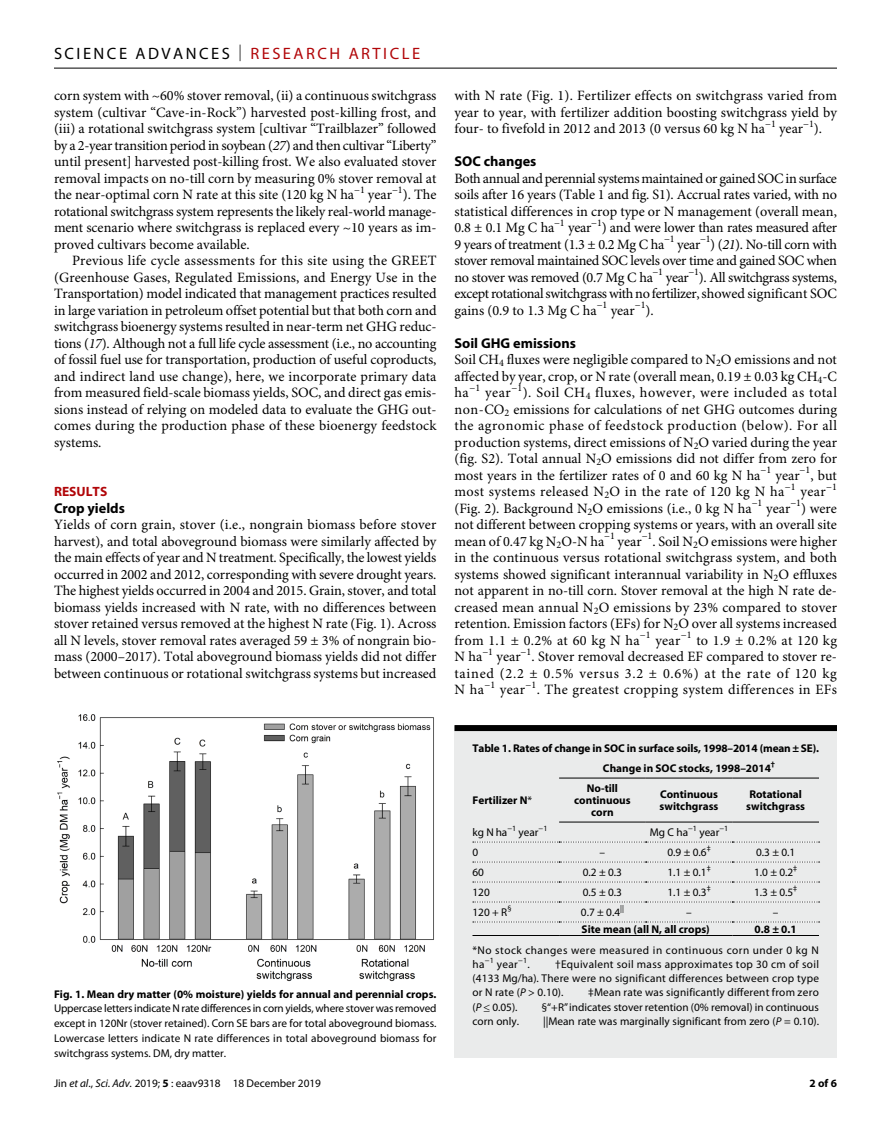
<style>
.page{position:relative;width:891px;height:1134px;background:#fff}
.page>*{position:absolute;margin:0;border:0;box-sizing:border-box;transform-origin:0 0}
.t1{font:16.5px "Myriad Pro";letter-spacing:.15em;color:#000}
.t2{font:14.25px/16.5px "Minion Pro";color:#000;text-align:justify}
.t3{font:700 14.25px "Myriad Pro";color:#000}
.t4{font:700 13.5px "Myriad Pro";color:#b10508}
.t5{font:11.25px/15px "Myriad Pro";color:#000;text-align:justify}
.t6{font:700 11.25px/12px "Myriad Pro";color:#000}
.t7{font:11.25px/14.2px "Myriad Pro";letter-spacing:.04em;color:#000}
.s1{font-weight:300}
.s2{color:#b10508}
.s3{font-style:italic}
.s4{font-weight:700}
.s5{font-weight:400}
</style>
<div class="page">
<hr style="left:54px;top:68px;width:783px;height:1px;background:#000">
<img style="left:57px;top:714px;width:377px;height:267px">
<div style="left:454px;top:726px;width:383px;height:332px;background:#eaebeb"></div>
<div style="left:454px;top:725px;width:383px;height:6px;background:#000"></div>
<hr style="left:559px;top:778px;width:87px;height:1px;background:#000">
<hr style="left:646px;top:778px;width:86px;height:1px;background:#000">
<hr style="left:732px;top:778px;width:87px;height:1px;background:#000">
<hr style="left:559px;top:822px;width:87px;height:1px;background:#000">
<hr style="left:646px;top:822px;width:86px;height:1px;background:#000">
<hr style="left:732px;top:822px;width:87px;height:1px;background:#000">
<svg style="left:473px;top:842px;width:347px;height:1px"></svg>
<svg style="left:473px;top:862px;width:347px;height:1px"></svg>
<svg style="left:473px;top:882px;width:347px;height:1px"></svg>
<svg style="left:473px;top:902px;width:347px;height:1px"></svg>
<svg style="left:473px;top:922px;width:347px;height:1px"></svg>
<hr style="left:472px;top:935px;width:87px;height:1px;background:#000">
<hr style="left:559px;top:935px;width:87px;height:1px;background:#000">
<hr style="left:646px;top:935px;width:86px;height:1px;background:#000">
<hr style="left:732px;top:935px;width:87px;height:1px;background:#000">
<p class="t1" style="left:54px;top:40px;width:368px">SCIENCE ADVANCES <span class="s1">|</span> <span class="s2">RESEARCH ARTICLE</span></p>
<p class="t2" style="left:54px;top:89px;width:384px">corn system with ~60% stover removal, (ii) a continuous switchgrass system (cultivar “Cave-in-Rock”) harvested post-killing frost, and (iii) a rotational switchgrass system [cultivar “Trailblazer” followed by a 2-year transition period in soybean (<span class="s3">27</span>) and then cultivar “Liberty” until present] harvested post-killing frost. We also evaluated stover removal impacts on no-till corn by measuring 0% stover removal at the near-optimal corn N rate at this site (120 kg N ha<sup>−1</sup> year<sup>−1</sup>). The rotational switchgrass system represents the likely real-world manage&shy;ment scenario where switchgrass is replaced every ~10 years as im&shy;proved cultivars become available.</p>
<p class="t2" style="left:54px;top:254px;width:384px;text-indent:18px">Previous life cycle assessments for this site using the GREET (Greenhouse Gases, Regulated Emissions, and Energy Use in the Transportation) model indicated that management practices resulted in large variation in petroleum offset potential but that both corn and switchgrass bioenergy systems resulted in near-term net GHG reduc&shy;tions (<span class="s3">17</span>). Although not a full life cycle assessment (i.e., no accounting of fossil fuel use for transportation, production of useful coproducts, and indirect land use change), here, we incorporate primary data from measured field-scale biomass yields, SOC, and direct gas emis&shy;sions instead of relying on modeled data to evaluate the GHG out&shy;comes during the production phase of these bioenergy feedstock systems.</p>
<p class="t4" style="left:54px;top:481px;width:55px">RESULTS</p>
<p class="t3" style="left:54px;top:496px;width:72px">Crop yields</p>
<p class="t2" style="left:54px;top:518px;width:384px">Yields of corn grain, stover (i.e., nongrain biomass before stover harvest), and total aboveground biomass were similarly affected by the main effects of year and N treatment. Specifically, the lowest yields occurred in 2002 and 2012, corresponding with severe drought years.<br>The highest yields occurred in 2004 and 2015. Grain, stover, and total biomass yields increased with N rate, with no differences between stover retained versus removed at the highest N rate (Fig. 1). Across all N levels, stover removal rates averaged 59 ± 3% of nongrain bio&shy;mass (2000–2017). Total aboveground biomass yields did not differ between continuous or rotational switchgrass systems but increased</p>
<p class="t2" style="left:454px;top:89px;width:384px">with N rate (Fig. 1). Fertilizer effects on switchgrass varied from year to year, with fertilizer addition boosting switchgrass yield by four- to fivefold in 2012 and 2013 (0 versus 60 kg N ha<sup>−1</sup> year<sup>−1</sup>).</p>
<p class="t3" style="left:454px;top:150px;width:83px">SOC changes</p>
<p class="t2" style="left:454px;top:171px;width:384px">Both annual and perennial systems maintained or gained SOC in surface soils after 16 years (Table 1 and fig. S1). Accrual rates varied, with no statistical differences in crop type or N management (overall mean, 0.8 ± 0.1 Mg C ha<sup>−1</sup> year<sup>−1</sup>) and were lower than rates measured after 9 years of treatment (1.3 ± 0.2 Mg C ha<sup>−1</sup> year<sup>−1</sup>) (<span class="s3">21</span>). No-till corn with stover removal maintained SOC levels over time and gained SOC when no stover was removed (0.7 Mg C ha<sup>−1</sup> year<sup>−1</sup>). All switchgrass systems, except rotational switchgrass with no fertilizer, showed significant SOC gains (0.9 to 1.3 Mg C ha<sup>−1</sup> year<sup>−1</sup>).</p>
<p class="t3" style="left:454px;top:331px;width:123px">Soil GHG emissions</p>
<p class="t2" style="left:454px;top:353px;width:384px">Soil CH<sub>4</sub> fluxes were negligible compared to N<sub>2</sub>O emissions and not affected by year, crop, or N rate (overall mean, 0.19 ± 0.03 kg CH<sub>4</sub>-C ha<sup>−1</sup> year<sup>−1</sup>). Soil CH<sub>4</sub> fluxes, however, were included as total non-CO<sub>2</sub> emissions for calculations of net GHG outcomes during the agronomic phase of feedstock production (below). For all production systems, direct emissions of N<sub>2</sub>O varied during the year (fig. S2). Total annual N<sub>2</sub>O emissions did not differ from zero for most years in the fertilizer rates of 0 and 60 kg N ha<sup>−1</sup> year<sup>−1</sup>, but most systems released N<sub>2</sub>O in the rate of 120 kg N ha<sup>−1</sup> year<sup>−1 </sup>(Fig. 2). Background N<sub>2</sub>O emissions (i.e., 0 kg N ha<sup>−1</sup> year<sup>−1</sup>) were not different between cropping systems or years, with an overall site mean of 0.47 kg N<sub>2</sub>O-N ha<sup>−1</sup> year<sup>−1</sup>. Soil N<sub>2</sub>O emissions were higher in the continuous versus rotational switchgrass system, and both systems showed significant interannual variability in N<sub>2</sub>O effluxes not apparent in no-till corn. Stover removal at the high N rate de&shy;creased mean annual N<sub>2</sub>O emissions by 23% compared to stover retention. Emission factors (EFs) for N<sub>2</sub>O over all systems increased from 1.1 ± 0.2% at 60 kg N ha<sup>−1</sup> year<sup>−1</sup> to 1.9 ± 0.2% at 120 kg N ha<sup>−1</sup> year<sup>−1</sup>. Stover removal decreased EF compared to stover re&shy;tained (2.2 ± 0.5% versus 3.2 ± 0.6%) at the rate of 120 kg N ha<sup>−1</sup> year<sup>−1</sup>. The greatest cropping system differences in EFs</p>
<p class="t6" style="left:54px;top:987px;width:384px">Fig. 1. Mean dry matter (0% moisture) yields for annual and perennial crops.</p>
<p class="t5" style="left:54px;top:1001px;width:384px">Uppercase letters indicate N rate differences in corn yields, where stover was removed except in 120Nr (stover retained). Corn SE bars are for total aboveground biomass.<br>Lowercase letters indicate N rate differences in total aboveground biomass for switchgrass systems. DM, dry matter.</p>
<p class="t5" style="left:54px;top:1076px;width:268px">Jin <span class="s3">et al</span>., <span class="s3">Sci. Adv.</span> 2019; <span class="s4">5</span> : eaav9318 18 December 2019</p>
<p class="t6" style="left:603px;top:737px;width:218px;line-height:20px;text-indent:-130px">Table 1. Rates of change in SOC in surface soils, 1998–2014 (mean ± SE).<br>Change in SOC stocks, 1998–2014<sup>†</sup></p>
<p class="t6" style="left:472px;top:793px;width:61px">Fertilizer N<span class="s5">*</span></p>
<p class="t6" style="left:574px;top:781px;width:58px;text-align:center">No-till continuous corn</p>
<p class="t6" style="left:660px;top:787px;width:60px">Continuous switchgrass</p>
<p class="t6" style="left:746px;top:787px;width:60px">Rotational switchgrass</p>
<p class="t5" style="left:472px;top:825px;width:77px">kg N ha<sup>−1</sup> year<sup>−1</sup></p>
<p class="t5" style="left:650px;top:825px;width:80px">Mg C ha<sup>−1</sup> year<sup>−1</sup></p>
<p class="t5" style="left:472px;top:845px;width:7px">0</p>
<p class="t5" style="left:600px;top:845px;width:7px">–</p>
<p class="t5" style="left:667px;top:845px;width:45px">0.9 ± 0.6<sup>‡</sup></p>
<p class="t5" style="left:756px;top:845px;width:41px">0.3 ± 0.1</p>
<p class="t5" style="left:473px;top:865px;width:13px">60</p>
<p class="t5" style="left:583px;top:865px;width:41px">0.2 ± 0.3</p>
<p class="t5" style="left:667px;top:865px;width:45px">1.1 ± 0.1<sup>‡</sup></p>
<p class="t5" style="left:754px;top:865px;width:45px">1.0 ± 0.2<sup>‡</sup></p>
<p class="t5" style="left:472px;top:885px;width:19px">120</p>
<p class="t5" style="left:583px;top:885px;width:41px">0.5 ± 0.3</p>
<p class="t5" style="left:667px;top:885px;width:45px">1.1 ± 0.3<sup>‡</sup></p>
<p class="t5" style="left:754px;top:885px;width:45px">1.3 ± 0.5<sup>‡</sup></p>
<p class="t5" style="left:472px;top:905px;width:40px">120 + R<sup>§</sup></p>
<p class="t5" style="left:581px;top:905px;width:45px">0.7 ± 0.4<sup>||</sup></p>
<p class="t5" style="left:686px;top:905px;width:7px">–</p>
<p class="t5" style="left:773px;top:905px;width:7px">–</p>
<p class="t6" style="left:582px;top:922px;width:130px">Site mean (all N, all crops)</p>
<p class="t6" style="left:755px;top:922px;width:44px">0.8 ± 0.1</p>
<p class="t7" style="left:472px;top:943px;width:348px">*No stock changes were measured in continuous corn under 0 kg N ha<sup>−1</sup> year<sup>−1</sup>.</p>
<p class="t5" style="left:473px;top:957px;width:348px;line-height:14.2px;text-indent:83px">†Equivalent soil mass approximates top 30 cm of soil (4133 Mg/ha). There were no significant differences between crop type or N rate (<span class="s3">P</span> &gt; 0.10).</p>
<p class="t5" style="left:588px;top:985px;width:232px">‡Mean rate was significantly different from zero</p>
<p class="t5" style="left:472px;top:1000px;width:47px">(<span class="s3">P</span> ≤ 0.05).</p>
<p class="t5" style="left:541px;top:1000px;width:279px">§“+R” indicates stover retention (0% removal) in continuous</p>
<p class="t5" style="left:472px;top:1014px;width:48px">corn only.</p>
<p class="t5" style="left:543px;top:1014px;width:277px">||Mean rate was marginally significant from zero (<span class="s3">P</span> = 0.10).</p>
<p class="t6" style="left:810px;top:1076px;width:29px">2 of 6</p>
</div>
